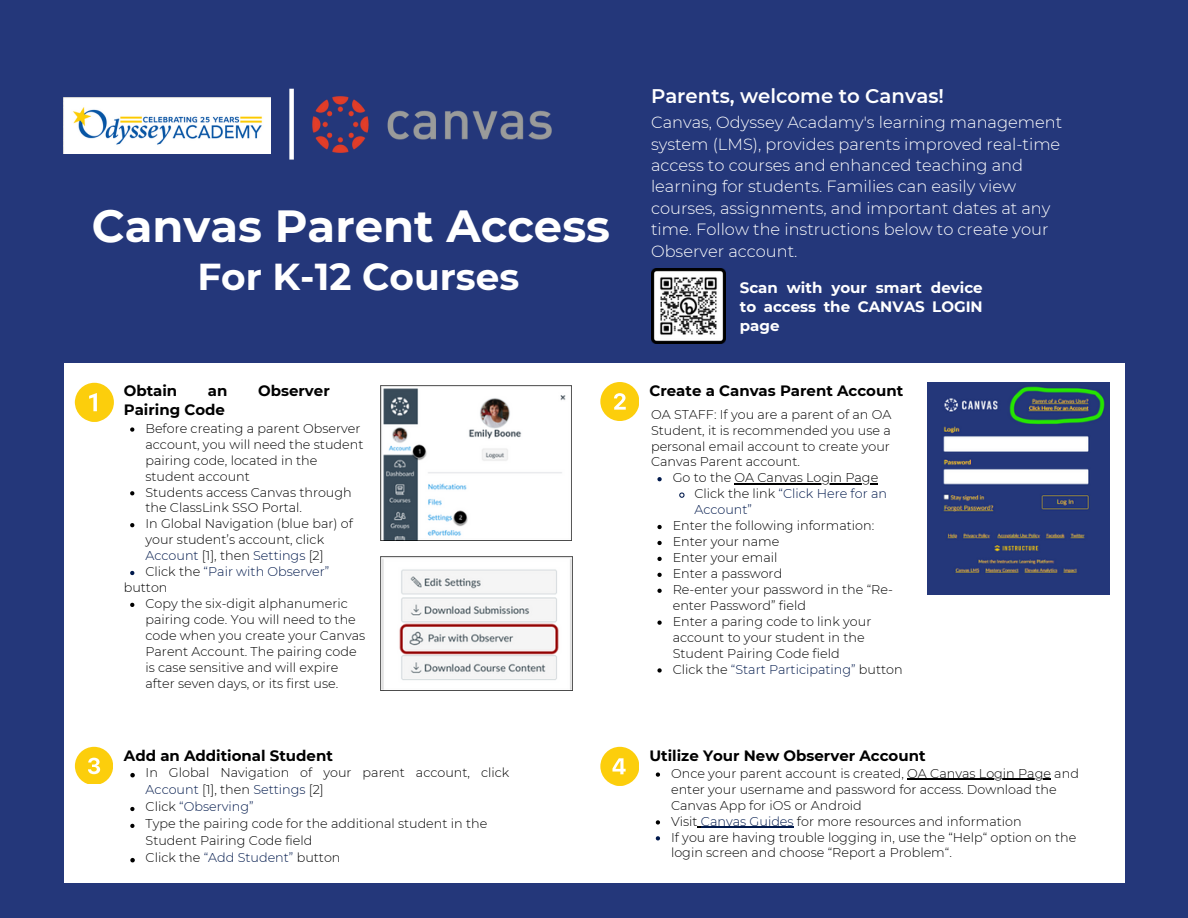
<style>
.page{position:relative;width:1188px;height:918px;background:#24377a}
.page>*{position:absolute;margin:0;border:0;box-sizing:border-box;transform-origin:0 0}
.t1{font:700 45px "Montserrat";color:#fff}
.t2{font:700 37.5px "Montserrat";color:#fff}
.t3{font:600 19.65px "Montserrat";color:#fff}
.t4{font:300 16.2px/21.3px "Montserrat";color:#fff}
.t5{font:700 15px "Montserrat";color:#000}
.t6{font:700 15px/19.2px "Montserrat";color:#fff;text-align:justify}
.t7{font:300 12.75px/15.9px "Montserrat";color:#000}
.t8{font:300 12.75px/15.9px "Montserrat";color:#00194c}
.s1{color:#00194c}
.s2{color:#000}
</style>
<div class="page">
<img style="left:313px;top:96px;width:238px;height:56px">
<div style="left:64px;top:363px;width:1061px;height:520px;background:#fff"></div>
<div style="left:289px;top:89px;width:5px;height:71px;background:#fff"></div>
<svg style="left:75px;top:383px;width:38px;height:38px"></svg>
<img style="left:380px;top:385px;width:192px;height:155px">
<img style="left:380px;top:557px;width:193px;height:134px">
<svg style="left:75px;top:747px;width:37px;height:37px"></svg>
<svg style="left:130px;top:773px;width:5px;height:4px"></svg>
<svg style="left:130px;top:807px;width:5px;height:4px"></svg>
<svg style="left:130px;top:824px;width:5px;height:4px"></svg>
<svg style="left:130px;top:858px;width:5px;height:4px"></svg>
<svg style="left:600px;top:382px;width:39px;height:38px"></svg>
<svg style="left:600px;top:747px;width:39px;height:38px"></svg>
<img style="left:64px;top:97px;width:207px;height:56px">
<img style="left:927px;top:382px;width:183px;height:213px">
<img style="left:651px;top:269px;width:74px;height:74px">
<svg style="left:130px;top:427px;width:4px;height:5px"></svg>
<svg style="left:130px;top:491px;width:4px;height:4px"></svg>
<svg style="left:130px;top:523px;width:4px;height:4px"></svg>
<svg style="left:130px;top:571px;width:4px;height:4px"></svg>
<svg style="left:130px;top:603px;width:4px;height:4px"></svg>
<svg style="left:657px;top:477px;width:5px;height:4px"></svg>
<hr style="left:735px;top:483px;width:143px;height:2px;background:#000">
<svg style="left:679px;top:492px;width:6px;height:6px"></svg>
<svg style="left:657px;top:525px;width:5px;height:4px"></svg>
<svg style="left:657px;top:541px;width:5px;height:4px"></svg>
<svg style="left:657px;top:557px;width:5px;height:4px"></svg>
<svg style="left:657px;top:573px;width:5px;height:4px"></svg>
<svg style="left:657px;top:589px;width:5px;height:4px"></svg>
<svg style="left:657px;top:621px;width:5px;height:4px"></svg>
<svg style="left:657px;top:668px;width:5px;height:5px"></svg>
<svg style="left:656px;top:772px;width:4px;height:5px"></svg>
<hr style="left:907px;top:779px;width:144px;height:1px;background:#000">
<svg style="left:656px;top:820px;width:4px;height:5px"></svg>
<hr style="left:701px;top:827px;width:93px;height:1px;background:#00194c">
<svg style="left:656px;top:836px;width:4px;height:4px"></svg>
<p class="t1" style="left:92px;top:198px;width:520px">Canvas Parent Access</p>
<p class="t2" style="left:197px;top:254px;width:323px">For K-12 Courses</p>
<p class="t5" style="left:124px;top:382px;width:55px">Obtain</p>
<p class="t5" style="left:208px;top:382px;width:21px">an</p>
<p class="t5" style="left:258px;top:382px;width:73px">Observer</p>
<p class="t5" style="left:124px;top:401px;width:103px">Pairing Code</p>
<p class="t7" style="left:145px;top:420px;width:220px">Before creating a parent Observer account, you will need the student pairing code, located in the student account</p>
<p class="t7" style="left:145px;top:484px;width:208px">Students access Canvas through the ClassLink SSO Portal.</p>
<p class="t7" style="left:145px;top:516px;width:209px">In Global Navigation (blue bar) of your student’s account, click<br><span class="s1">Account</span> [1], then <span class="s1">Settings</span> [2]</p>
<p class="t8" style="left:145px;top:564px;width:186px"><span class="s2">Click the</span> “Pair with Observer”</p>
<p class="t7" style="left:145px;top:596px;width:221px">Copy the six-digit alphanumeric pairing code. You will need to the code when you create your Canvas Parent Account. The pairing code is case sensitive and will expire after seven days, or its first use.</p>
<p class="t7" style="left:124px;top:580px;width:45px">button</p>
<p class="t5" style="left:124px;top:746px;width:210px">Add an Additional Student</p>
<p class="t7" style="left:146px;top:764px;width:365px;line-height:16.8px">In Global Navigation of your parent account, click<br><span class="s1">Account</span> [1], then <span class="s1">Settings</span> [2]</p>
<p class="t8" style="left:146px;top:799px;width:109px"><span class="s2">Click</span> “Observing”</p>
<p class="t7" style="left:146px;top:815px;width:343px;line-height:16.8px">Type the pairing code for the additional student in the<br>Student Pairing Code field</p>
<p class="t7" style="left:146px;top:849px;width:196px">Click the <span class="s1">“Add Student”</span> button</p>
<p class="t3" style="left:651px;top:84px;width:294px">Parents, welcome to Canvas!</p>
<p class="t4" style="left:651px;top:112px;width:413px">Canvas, Odyssey Acadamy's learning management system (LMS), provides parents improved real-time access to courses and enhanced teaching and learning for students. Families can easily view courses, assignments, and important dates at any time. Follow the instructions below to create your Observer account.</p>
<p class="t6" style="left:740px;top:278px;width:245px">Scan with your smart device to access the CANVAS LOGIN page</p>
<p class="t5" style="left:649px;top:381px;width:255px">Create a Canvas Parent Account</p>
<p class="t7" style="left:651px;top:406px;width:242px;text-align:justify">OA STAFF: If you are a parent of an OA Student, it is recommended you use a personal email account to create your</p>
<p class="t7" style="left:651px;top:454px;width:151px">Canvas Parent account.</p>
<p class="t7" style="left:673px;top:470px;width:207px">Go to the OA Canvas Login Page</p>
<p class="t8" style="left:694px;top:486px;width:194px"><span class="s2">Click the link</span> “Click Here for an<br>Account”</p>
<p class="t7" style="left:673px;top:518px;width:203px">Enter the following information:</p>
<p class="t7" style="left:673px;top:534px;width:108px">Enter your name</p>
<p class="t7" style="left:673px;top:550px;width:106px">Enter your email</p>
<p class="t7" style="left:673px;top:566px;width:111px">Enter a password</p>
<p class="t7" style="left:673px;top:581px;width:222px">Re-enter your password in the “Re&shy;enter Password” field</p>
<p class="t7" style="left:673px;top:613px;width:200px">Enter a paring code to link your account to your student in the<br>Student Pairing Code field</p>
<p class="t8" style="left:673px;top:661px;width:231px"><span class="s2">Click the</span> “Start Participating” <span class="s2">button</span></p>
<p class="t5" style="left:649px;top:746px;width:278px">Utilize Your New Observer Account</p>
<p class="t7" style="left:671px;top:765px;width:409px">Once your parent account is created, OA Canvas Login Page and enter your username and password for access. Download the<br>Canvas App for iOS or Android</p>
<p class="t7" style="left:671px;top:813px;width:352px">Visit <span class="s1">Canvas Guides</span> for more resources and information</p>
<p class="t7" style="left:671px;top:829px;width:407px">If you are having trouble logging in, use the “Help“ option on the login screen and choose “Report a Problem“.</p>
</div>
